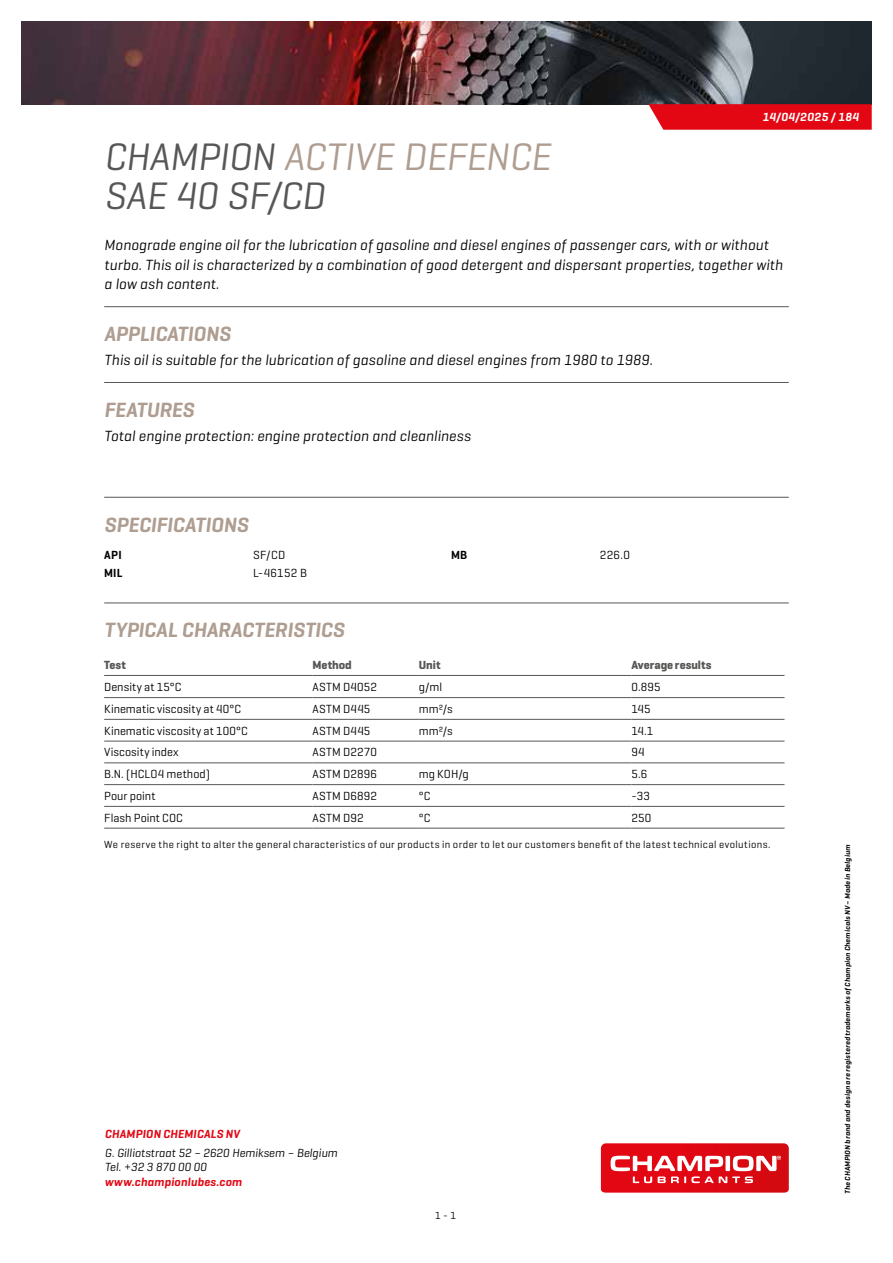
<style>
.page{position:relative;width:893px;height:1263px;background:#fff}
.page>*{position:absolute;margin:0;border:0;box-sizing:border-box;transform-origin:0 0}
.t1{font:italic 39px/39px "Geogrotesque";letter-spacing:-.005em;color:#575756}
.t2{font:italic 600 21px "Geogrotesque";letter-spacing:-.005em;color:#ae9d90}
.t3{font:italic 15px/19.5px "Geogrotesque";letter-spacing:.01em;color:#000}
.t4{font:12px "Geogrotesque";letter-spacing:.01em;color:#000}
.t5{font:italic 12px/14.4px "Geogrotesque";color:#000}
.t6{font:italic 600 12px "Geogrotesque";letter-spacing:.015em;color:#e30613}
.t7{font:700 12px "Geogrotesque";color:#575756}
.t8{font:italic 600 12px "Geogrotesque";letter-spacing:.03em;color:#fff}
.t9{font:600 12px "Geogrotesque";letter-spacing:.015em;color:#000}
.t10{font:10.5px "Geogrotesque";letter-spacing:.035em;color:#000}
.t11{font:italic 600 7.5px "Geogrotesque";letter-spacing:.025em;color:#000}
.s1{color:#ae9d90}
</style>
<div class="page">
<svg style="left:601px;top:1143px;width:188px;height:49px;background:#e43740"></svg>
<img style="left:21px;top:21px;width:851px;height:83px">
<svg style="left:648px;top:104px;width:224px;height:26px;background:#e3121e"></svg>
<hr style="left:104px;top:306px;width:685px;height:1px;background:#575756">
<hr style="left:104px;top:382px;width:685px;height:1px;background:#575756">
<hr style="left:104px;top:497px;width:685px;height:1px;background:#575756">
<hr style="left:104px;top:602px;width:685px;height:1px;background:#575756">
<hr style="left:104px;top:675px;width:209px;height:1px;background:#575756">
<hr style="left:313px;top:675px;width:106px;height:1px;background:#575756">
<hr style="left:419px;top:675px;width:212px;height:1px;background:#575756">
<hr style="left:631px;top:675px;width:153px;height:1px;background:#575756">
<hr style="left:104px;top:697px;width:209px;height:1px;background:#575756">
<hr style="left:313px;top:697px;width:106px;height:1px;background:#575756">
<hr style="left:419px;top:697px;width:212px;height:1px;background:#575756">
<hr style="left:631px;top:697px;width:153px;height:1px;background:#575756">
<hr style="left:104px;top:719px;width:209px;height:1px;background:#575756">
<hr style="left:313px;top:719px;width:106px;height:1px;background:#575756">
<hr style="left:419px;top:719px;width:212px;height:1px;background:#575756">
<hr style="left:631px;top:719px;width:153px;height:1px;background:#575756">
<hr style="left:104px;top:741px;width:209px;height:1px;background:#575756">
<hr style="left:313px;top:741px;width:106px;height:1px;background:#575756">
<hr style="left:419px;top:741px;width:212px;height:1px;background:#575756">
<hr style="left:631px;top:741px;width:153px;height:1px;background:#575756">
<hr style="left:104px;top:762px;width:209px;height:1px;background:#575756">
<hr style="left:313px;top:762px;width:106px;height:1px;background:#575756">
<hr style="left:419px;top:762px;width:212px;height:1px;background:#575756">
<hr style="left:631px;top:762px;width:153px;height:1px;background:#575756">
<hr style="left:104px;top:784px;width:209px;height:1px;background:#575756">
<hr style="left:313px;top:784px;width:106px;height:1px;background:#575756">
<hr style="left:419px;top:784px;width:212px;height:1px;background:#575756">
<hr style="left:631px;top:784px;width:153px;height:1px;background:#575756">
<hr style="left:104px;top:806px;width:209px;height:1px;background:#575756">
<hr style="left:313px;top:806px;width:106px;height:1px;background:#575756">
<hr style="left:419px;top:806px;width:212px;height:1px;background:#575756">
<hr style="left:631px;top:806px;width:153px;height:1px;background:#575756">
<hr style="left:104px;top:828px;width:209px;height:1px;background:#575756">
<hr style="left:313px;top:828px;width:106px;height:1px;background:#575756">
<hr style="left:419px;top:828px;width:212px;height:1px;background:#575756">
<hr style="left:631px;top:828px;width:153px;height:1px;background:#575756">
<p class="t8" style="left:763px;top:110px;width:98px">14/04/2025 / 184</p>
<h1 class="t1" style="left:104px;top:136px;width:448px">CHAMPION <span class="s1">ACTIVE DEFENCE<br></span>SAE 40 SF/CD</h1>
<p class="t3" style="left:104px;top:235px;width:680px">Monograde engine oil for the lubrication of gasoline and diesel engines of passenger cars, with or without turbo. This oil is characterized by a combination of good detergent and dispersant properties, together with a low ash content.</p>
<h2 class="t2" style="left:104px;top:321px;width:128px">APPLICATIONS</h2>
<p class="t3" style="left:104px;top:349px;width:550px">This oil is suitable for the lubrication of gasoline and diesel engines from 1980 to 1989.</p>
<h2 class="t2" style="left:104px;top:397px;width:91px">FEATURES</h2>
<p class="t3" style="left:104px;top:425px;width:368px">Total engine protection: engine protection and cleanliness</p>
<h2 class="t2" style="left:104px;top:511px;width:146px">SPECIFICATIONS</h2>
<p class="t9" style="left:104px;top:548px;width:19px">API</p>
<p class="t4" style="left:253px;top:548px;width:34px">SF/CD</p>
<p class="t9" style="left:104px;top:565px;width:20px">MIL</p>
<p class="t4" style="left:253px;top:565px;width:56px">L-46152 B</p>
<p class="t9" style="left:451px;top:548px;width:18px">MB</p>
<p class="t4" style="left:600px;top:548px;width:32px">226.0</p>
<h2 class="t2" style="left:104px;top:617px;width:242px">TYPICAL CHARACTERISTICS</h2>
<p class="t7" style="left:104px;top:657px;width:23px">Test</p>
<p class="t7" style="left:313px;top:657px;width:41px">Method</p>
<p class="t7" style="left:419px;top:657px;width:23px">Unit</p>
<p class="t7" style="left:631px;top:657px;width:81px">Average results</p>
<p class="t4" style="left:104px;top:680px;width:79px">Density at 15°C</p>
<p class="t4" style="left:313px;top:680px;width:66px">ASTM D4052</p>
<p class="t4" style="left:419px;top:680px;width:25px">g/ml</p>
<p class="t4" style="left:631px;top:680px;width:31px">0.895</p>
<p class="t4" style="left:104px;top:701px;width:138px">Kinematic viscosity at 40°C</p>
<p class="t4" style="left:313px;top:701px;width:59px">ASTM D445</p>
<p class="t4" style="left:419px;top:701px;width:35px">mm²/s</p>
<p class="t4" style="left:631px;top:701px;width:21px">145</p>
<p class="t4" style="left:104px;top:723px;width:145px">Kinematic viscosity at 100°C</p>
<p class="t4" style="left:313px;top:723px;width:59px">ASTM D445</p>
<p class="t4" style="left:419px;top:723px;width:35px">mm²/s</p>
<p class="t4" style="left:631px;top:723px;width:23px">14.1</p>
<p class="t4" style="left:104px;top:745px;width:76px">Viscosity index</p>
<p class="t4" style="left:313px;top:745px;width:66px">ASTM D2270</p>
<p class="t4" style="left:631px;top:745px;width:15px">94</p>
<p class="t4" style="left:104px;top:767px;width:107px">B.N. (HCLO4 method)</p>
<p class="t4" style="left:313px;top:767px;width:66px">ASTM D2896</p>
<p class="t4" style="left:419px;top:767px;width:52px">mg KOH/g</p>
<p class="t4" style="left:631px;top:767px;width:17px">5.6</p>
<p class="t4" style="left:104px;top:788px;width:53px">Pour point</p>
<p class="t4" style="left:313px;top:788px;width:66px">ASTM D6892</p>
<p class="t4" style="left:419px;top:788px;width:13px">°C</p>
<p class="t4" style="left:631px;top:788px;width:20px">-33</p>
<p class="t4" style="left:104px;top:810px;width:80px">Flash Point COC</p>
<p class="t4" style="left:313px;top:810px;width:53px">ASTM D92</p>
<p class="t4" style="left:419px;top:810px;width:13px">°C</p>
<p class="t4" style="left:631px;top:810px;width:21px">250</p>
<p class="t10" style="left:104px;top:838px;width:668px">We reserve the right to alter the general characteristics of our products in order to let our customers benefit of the latest technical evolutions.</p>
<p class="t6" style="left:105px;top:1126px;width:136px">CHAMPION CHEMICALS NV</p>
<p class="t5" style="left:105px;top:1145px;width:234px">G. Gilliotstraat 52 – 2620 Hemiksem – Belgium<br>Tel. +32 3 870 00 00</p>
<p class="t6" style="left:105px;top:1174px;width:139px">www.championlubes.com</p>
<p class="t10" style="left:435px;top:1209px;width:23px">1 - 1</p>
<p class="t11" style="left:843px;top:1194px;width:351px;rotate:-90deg">The CHAMPION brand and design are registered trademarks of Champion Chemicals NV – Made in Belgium</p>
</div>
